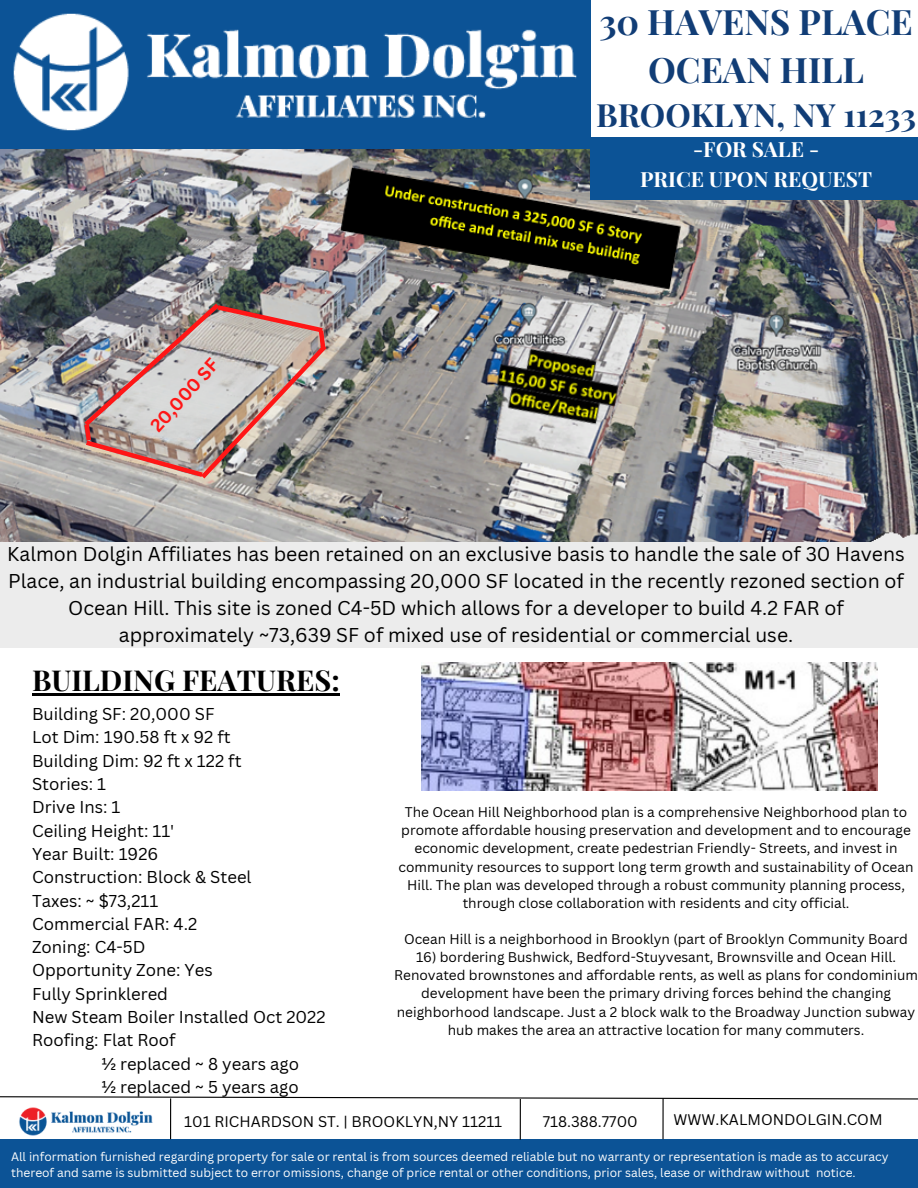
<style>
.page{position:relative;width:918px;height:1188px;background:#fff}
.page>*{position:absolute;margin:0;border:0;box-sizing:border-box;transform-origin:0 0}
.t1{font:700 35.1px/48.3px "Playfair Display";color:#113d76;text-align:center}
.t2{font:700 32.1px "Playfair Display";color:#113d76}
.t3{font:700 28.95px "Playfair Display";color:#000}
.t4{font:700 21px/29.2px "Playfair Display";color:#fff;text-align:center}
.t5{font:19.5px/27px "Canva Sans";color:#000;text-align:center}
.t6{font:700 18px "Canva Sans";color:#ff1616}
.t7{font:16.65px "Canva Sans";color:#000}
.t8{font:15px "Canva Sans";color:#000}
.t9{font:13.65px/18.1px "Canva Sans";color:#000;text-align:center}
.t10{font:12px/16px "Canva Sans";color:#fff}
</style>
<div class="page">
<img style="left:0;top:0;width:591px;height:149px">
<div style="left:0;top:1139px;width:918px;height:49px;background:#0c5396"></div>
<svg style="left:0;top:1096px;width:918px;height:4px"></svg>
<img style="left:16px;top:1098px;width:140px;height:38px">
<hr style="left:170px;top:1098px;width:1px;height:41px;background:#000">
<hr style="left:520px;top:1099px;width:1px;height:41px;background:#000">
<hr style="left:662px;top:1098px;width:2px;height:41px;background:#000">
<div style="left:0;top:508px;width:918px;height:140px;background:#ececec"></div>
<img style="left:0;top:150px;width:918px;height:391px">
<div style="left:590px;top:137px;width:328px;height:62px;background:#0c5396"></div>
<img style="left:421px;top:662px;width:457px;height:128px">
<img style="left:341px;top:168px;width:342px;height:123px">
<img style="left:456px;top:318px;width:200px;height:163px">
<hr style="left:32px;top:693px;width:308px;height:3px;background:#000">
<img style="left:80px;top:299px;width:251px;height:184px">
<p class="t6" style="left:145px;top:420px;width:92px;rotate:-48deg">20,000 SF</p>
<h1 class="t1" style="left:599px;top:-4px;width:315px">30 HAVENS PLACE<br>OCEAN HILL</h1>
<h1 class="t2" style="left:596px;top:92px;width:322px">BROOKLYN, NY 11233</h1>
<h5 class="t4" style="left:640px;top:134px;width:233px">-FOR SALE -<br>PRICE UPON REQUEST</h5>
<p class="t5" style="left:7px;top:540px;width:899px">Kalmon Dolgin Affiliates has been retained on an exclusive basis to handle the sale of 30 Havens Place, an industrial building encompassing 20,000 SF located in the recently rezoned section of Ocean Hill. This site is zoned C4-5D which allows for a developer to build 4.2 FAR of approximately ~73,639 SF of mixed use of residential or commercial use.</p>
<p class="t3" style="left:32px;top:660px;width:309px">BUILDING FEATURES:</p>
<h6 class="t7" style="left:32px;top:702px;width:184px">Building SF: 20,000 SF</h6>
<h6 class="t7" style="left:32px;top:726px;width:200px">Lot Dim: 190.58 ft x 92 ft</h6>
<h6 class="t7" style="left:32px;top:749px;width:211px">Building Dim: 92 ft x 122 ft</h6>
<h6 class="t7" style="left:32px;top:772px;width:76px">Stories: 1</h6>
<h6 class="t7" style="left:32px;top:796px;width:90px">Drive Ins: 1</h6>
<h6 class="t7" style="left:32px;top:819px;width:144px">Ceiling Height: 11'</h6>
<h6 class="t7" style="left:32px;top:842px;width:128px">Year Built: 1926</h6>
<h6 class="t7" style="left:32px;top:865px;width:221px">Construction: Block &amp; Steel</h6>
<h6 class="t7" style="left:32px;top:889px;width:128px">Taxes: ~ $73,211</h6>
<h6 class="t7" style="left:32px;top:912px;width:167px">Commercial FAR: 4.2</h6>
<h6 class="t7" style="left:32px;top:935px;width:115px">Zoning: C4-5D</h6>
<h6 class="t7" style="left:32px;top:959px;width:182px">Opportunity Zone: Yes</h6>
<h6 class="t7" style="left:32px;top:982px;width:138px">Fully Sprinklered</h6>
<h6 class="t7" style="left:32px;top:1005px;width:295px">New Steam Boiler Installed Oct 2022</h6>
<h6 class="t7" style="left:32px;top:1028px;width:145px">Roofing: Flat Roof</h6>
<h6 class="t7" style="left:102px;top:1052px;width:199px">½ replaced ~ 8 years ago</h6>
<h6 class="t7" style="left:102px;top:1075px;width:199px">½ replaced ~ 5 years ago</h6>
<p class="t9" style="left:399px;top:803px;width:516px">The Ocean Hill Neighborhood plan is a comprehensive Neighborhood plan to promote affordable housing preservation and development and to encourage economic development, create pedestrian Friendly- Streets, and invest in community resources to support long term growth and sustainability of Ocean Hill. The plan was developed through a robust community planning process, through close collaboration with residents and city official.</p>
<h6 class="t9" style="left:404px;top:930px;width:506px">Ocean Hill is a neighborhood in Brooklyn (part of Brooklyn Community Board</h6>
<h6 class="t9" style="left:394px;top:948px;width:525px">16) bordering Bushwick, Bedford-Stuyvesant, Brownsville and Ocean Hill.<br>Renovated brownstones and affordable rents, as well as plans for condominium development have been the primary driving forces behind the changing neighborhood landscape. Just a 2 block walk to the Broadway Junction subway hub makes the area an attractive location for many commuters.</h6>
<p class="t8" style="left:543px;top:1111px;width:96px">718.388.7700</p>
<p class="t8" style="left:674px;top:1109px;width:210px">WWW.KALMONDOLGIN.COM</p>
<h2 class="t8" style="left:184px;top:1111px;width:320px">101 RICHARDSON ST. | BROOKLYN,NY 11211</h2>
<h3 class="t10" style="left:11px;top:1149px;width:879px">All information furnished regarding property for sale or rental is from sources deemed reliable but no warranty or representation is made as to accuracy thereof and same is submitted subject to error omissions, change of price rental or other conditions, prior sales, lease or withdraw without notice.</h3>
</div>
